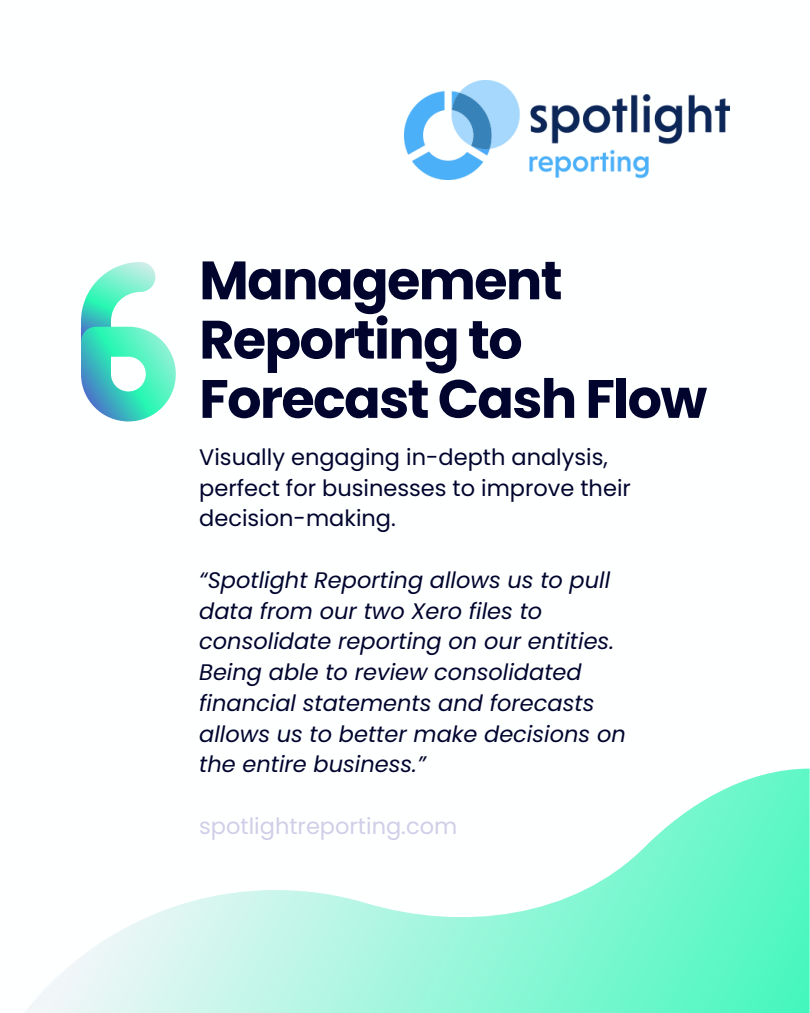
<style>
.page{position:relative;width:810px;height:1013px;background:#fff}
.page>*{position:absolute;margin:0;border:0;box-sizing:border-box;transform-origin:0 0}
.t1{font:700 53.9px/59.2px "Poppins";letter-spacing:-.03em;color:#01052e}
.t2{font:italic 22.5px/30.8px "Poppins";color:#01052e}
.t3{font:22.5px/30.8px "Poppins";color:#01052e}
.t4{font:22.5px "Poppins";color:#d0cee8}
</style>
<div class="page">
<svg style="left:81px;top:262px;width:94px;height:159px"></svg>
<svg style="left:25px;top:768px;width:784px;height:244px"></svg>
<img style="left:405px;top:81px;width:324px;height:98px">
<p class="t1" style="left:199px;top:251px;width:509px">Management<br>Reporting to<br>Forecast Cash Flow</p>
<h1 class="t3" style="left:199px;top:441px;width:433px">Visually engaging in-depth analysis, perfect for businesses to improve their decision-making.</h1>
<p class="t2" style="left:199px;top:564px;width:428px">“Spotlight Reporting allows us to pull data from our two Xero files to consolidate reporting on our entities.<br>Being able to review consolidated financial statements and forecasts allows us to better make decisions on the entire business.”</p>
<p class="t4" style="left:199px;top:810px;width:259px">spotlightreporting.com</p>
</div>
